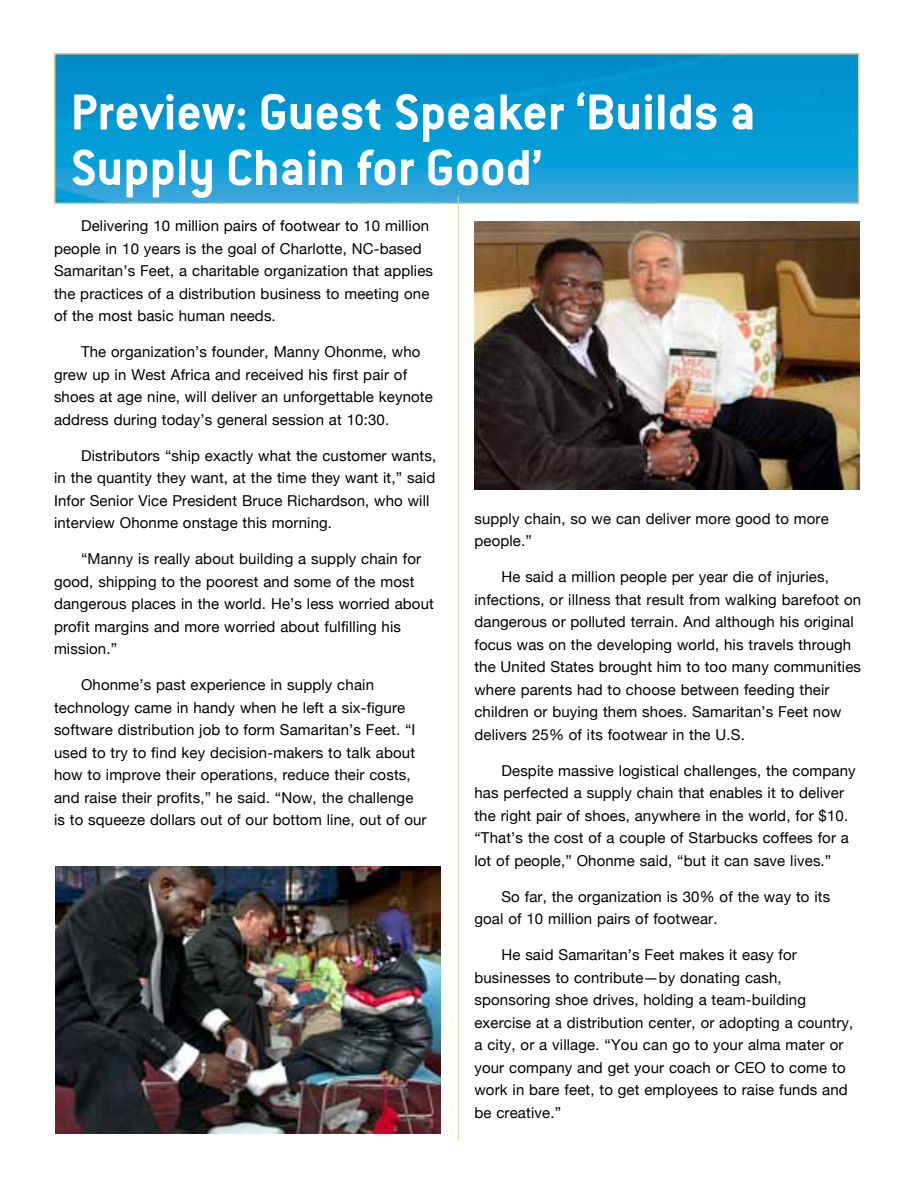
<style>
.page{position:relative;width:918px;height:1188px;background:#fff}
.page>*{position:absolute;margin:0;border:0;box-sizing:border-box;transform-origin:0 0}
.t1{font:700 55.5px/55.5px "Conduit ITC Std";color:#fff}
.t2{font:45px/36px "Conduit ITC Std";color:#fff}
.t3{font:15px/22.5px "Helvetica Neue";letter-spacing:.01em;color:#000}
</style>
<div class="page">
<img style="left:57px;top:56px;width:799px;height:145px">
<div style="left:54px;top:53px;width:805px;height:151px;border:2px solid #dbc989"></div>
<hr style="left:458px;top:197px;width:1px;height:943px;background:#c3dfa4">
<img style="left:474px;top:221px;width:385px;height:268px">
<img style="left:55px;top:866px;width:386px;height:268px">
<h1 class="t1" style="left:71px;top:83px;width:687px">Preview: Guest Speaker ‘Builds a<br>Supply Chain for Good’</h1>
<h2 class="t2" style="left:335px;top:103px;width:208px">distribution marketplace</h2>
<p class="t3" style="left:54px;top:214px;width:381px;text-indent:27px">Delivering 10 million pairs of footwear to 10 million people in 10 years is the goal of Charlotte, NC-based Samaritan’s Feet, a charitable organization that applies the practices of a distribution business to meeting one of the most basic human needs.</p>
<p class="t3" style="left:54px;top:340px;width:380px;text-indent:27px">The organization’s founder, Manny Ohonme, who grew up in West Africa and received his first pair of shoes at age nine, will deliver an unforgettable keynote address during today’s general session at 10:30.</p>
<p class="t3" style="left:54px;top:444px;width:384px;text-indent:27px">Distributors “ship exactly what the customer wants, in the quantity they want, at the time they want it,” said I nfor Senior Vice President Bruce Richardson, who will interview Ohonme onstage this morning.</p>
<p class="t3" style="left:54px;top:547px;width:381px;text-indent:27px">“Manny is really about building a supply chain for good, shipping to the poorest and some of the most dangerous places in the world. He’s less worried about profit margins and more worried about fulfilling his mission.”</p>
<p class="t3" style="left:54px;top:673px;width:374px;text-indent:27px">Ohonme’s past experience in supply chain technology came in handy when he left a six-figure software distribution job to form Samaritan’s Feet. “I used to try to find key decision-makers to talk about how to improve their operations, reduce their costs, and raise their profits,” he said. “Now, the challenge is to squeeze dollars out of our bottom line, out of our</p>
<p class="t3" style="left:474px;top:507px;width:356px">supply chain, so we can deliver more good to more people.”</p>
<p class="t3" style="left:474px;top:565px;width:388px;text-indent:27px">He said a million people per year die of injuries, infections, or illness that result from walking barefoot on dangerous or polluted terrain. And although his original focus was on the developing world, his travels through the United States brought him to too many communities where parents had to choose between feeding their children or buying them shoes. Samaritan’s Feet now delivers 25% of its footwear in the U.S.</p>
<p class="t3" style="left:474px;top:759px;width:383px;text-indent:27px">Despite massive logistical challenges, the company has perfected a supply chain that enables it to deliver the right pair of shoes, anywhere in the world, for $10. “That’s the cost of a couple of Starbucks coffees for a lot of people,” Ohonme said, “but it can save lives.”</p>
<p class="t3" style="left:474px;top:885px;width:357px;text-indent:27px">So far, the organization is 30% of the way to its goal of 10 million pairs of footwear.</p>
<p class="t3" style="left:474px;top:943px;width:381px;text-indent:27px">He said Samaritan’s Feet makes it easy for businesses to contribute—by donating cash, sponsoring shoe drives, holding a team-building exercise at a distribution center, or adopting a country, a city, or a village. “You can go to your alma mater or your company and get your coach or CEO</p>
<p class="t3" style="left:474px;top:1056px;width:375px;text-indent:297px">to come to work in bare feet, to get employees to raise funds and be creative.”</p>
</div>
